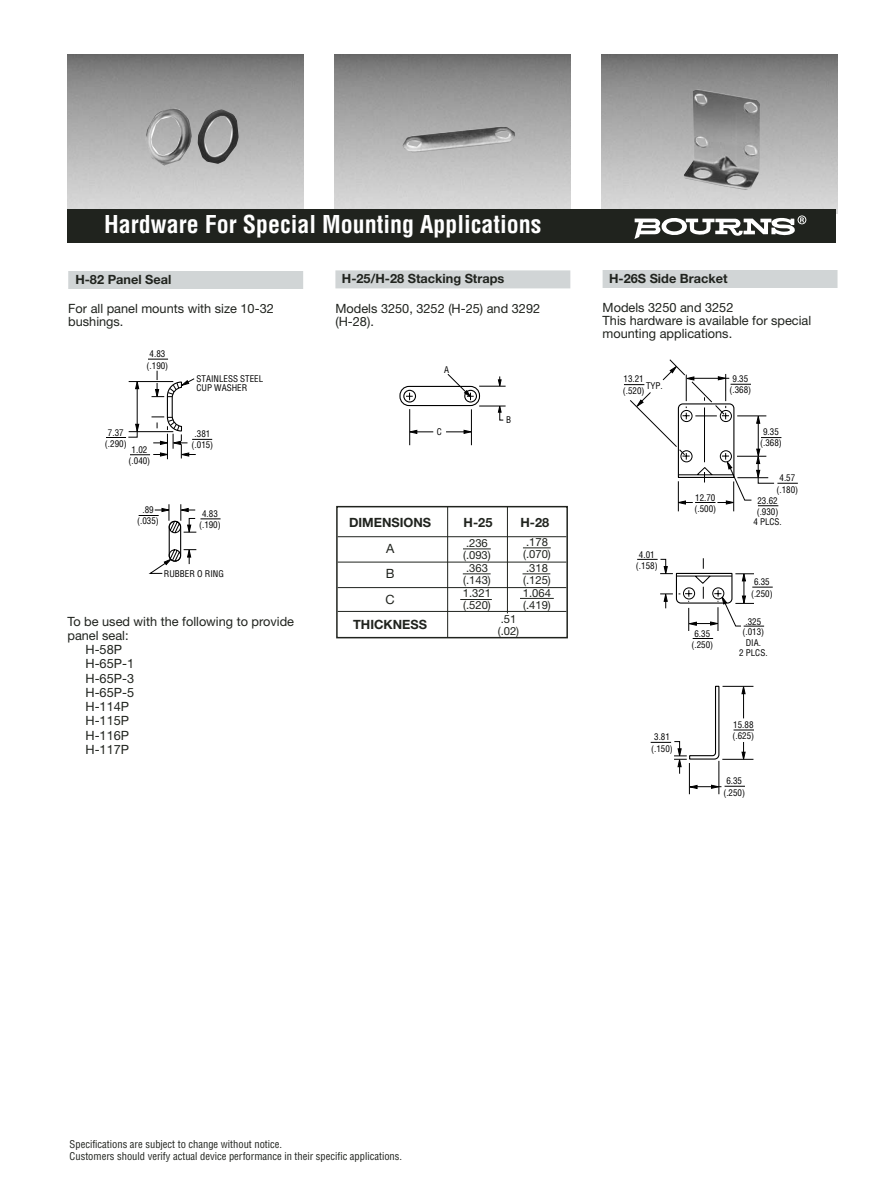
<style>
.page{position:relative;width:891px;height:1188px;background:#fff}
.page>*{position:absolute;margin:0;border:0;box-sizing:border-box;transform-origin:0 0}
.t1{font:700 condensed 24px "Helvetica";color:#fff}
.t2{font:12.75px/12.8px "Helvetica Neue";color:#20231e}
.t3{font:700 12.75px "Helvetica Neue";color:#20231e}
.t4{font:11.25px/12px "Helvetica Neue";color:#20231e}
.t5{font:condensed 10.5px/12px "Helvetica";color:#20231e}
.t6{font:condensed 9px/11.2px "Helvetica";color:#000;text-align:center}
</style>
<div class="page">
<img style="left:68px;top:54px;width:235px;height:155px">
<svg style="left:523px;top:573px;width:27px;height:1px"></svg>
<img style="left:335px;top:54px;width:235px;height:155px">
<img style="left:602px;top:54px;width:236px;height:159px">
<div style="left:335px;top:270px;width:235px;height:18px;background:#d1d5d6"></div>
<div style="left:603px;top:270px;width:235px;height:18px;background:#d1d5d6"></div>
<img style="left:402px;top:126px;width:113px;height:26px">
<img style="left:684px;top:89px;width:76px;height:101px">
<div style="left:68px;top:271px;width:235px;height:18px;background:#d1d5d6"></div>
<hr style="left:409px;top:409px;width:1px;height:36px;background:#000">
<svg style="left:409px;top:430px;width:24px;height:4px"></svg>
<svg style="left:446px;top:430px;width:25px;height:4px"></svg>
<hr style="left:471px;top:409px;width:1px;height:36px;background:#000">
<svg style="left:399px;top:374px;width:107px;height:47px"></svg>
<hr style="left:678px;top:481px;width:1px;height:30px;background:#000">
<hr style="left:733px;top:481px;width:1px;height:30px;background:#000">
<hr style="left:719px;top:761px;width:1px;height:33px;background:#000">
<hr style="left:689px;top:763px;width:1px;height:31px;background:#000">
<hr style="left:722px;top:759px;width:31px;height:1px;background:#000">
<svg style="left:742px;top:742px;width:4px;height:18px"></svg>
<svg style="left:742px;top:685px;width:4px;height:33px"></svg>
<hr style="left:723px;top:686px;width:30px;height:1px;background:#000">
<svg style="left:106px;top:371px;width:106px;height:88px"></svg>
<svg style="left:148px;top:359px;width:20px;height:1px"></svg>
<svg style="left:139px;top:504px;width:82px;height:70px"></svg>
<svg style="left:624px;top:359px;width:174px;height:147px"></svg>
<svg style="left:693px;top:638px;width:20px;height:1px"></svg>
<svg style="left:637px;top:558px;width:136px;height:73px"></svg>
<svg style="left:651px;top:685px;width:69px;height:89px"></svg>
<svg style="left:734px;top:730px;width:20px;height:1px"></svg>
<svg style="left:688px;top:785px;width:57px;height:4px"></svg>
<img style="left:145px;top:108px;width:94px;height:57px">
<hr style="left:338px;top:536px;width:228px;height:1px;background:#20231e">
<hr style="left:338px;top:562px;width:228px;height:1px;background:#20231e">
<hr style="left:338px;top:587px;width:228px;height:1px;background:#20231e">
<hr style="left:338px;top:611px;width:228px;height:1px;background:#20231e">
<div style="left:336px;top:506px;width:232px;height:132px;border:2px solid #20231e"></div>
<hr style="left:507px;top:506px;width:1px;height:107px;background:#20231e">
<hr style="left:447px;top:506px;width:1px;height:131px;background:#20231e">
<svg style="left:463px;top:549px;width:28px;height:1px"></svg>
<svg style="left:463px;top:573px;width:28px;height:1px"></svg>
<hr style="left:460px;top:599px;width:32px;height:1px;background:#20231e">
<svg style="left:523px;top:547px;width:28px;height:1px"></svg>
<hr style="left:520px;top:598px;width:34px;height:1px;background:#20231e">
<div style="left:68px;top:209px;width:768px;height:34px;background:#20231e"></div>
<svg style="left:634px;top:215px;width:172px;height:24px"></svg>
<h1 class="t1" style="left:104px;top:215px;width:439px">Hardware For Special Mounting Applications</h1>
<h2 class="t3" style="left:75px;top:274px;width:98px">H-82 Panel Seal</h2>
<h2 class="t2" style="left:68px;top:304px;width:207px">For all panel mounts with size 10-32 bushings.</h2>
<p class="t6" style="left:147px;top:349px;width:23px">4.83 (.190)</p>
<p class="t6" style="left:105px;top:427px;width:23px">7.37 (.290)</p>
<p class="t6" style="left:129px;top:444px;width:23px">1.02 (.040)</p>
<p class="t6" style="left:137px;top:505px;width:23px">.89 (.035)</p>
<p class="t6" style="left:197px;top:375px;width:68px;line-height:9px;text-align:left">STAINLESS STEEL<br>CUP WASHER</p>
<p class="t6" style="left:192px;top:429px;width:23px">.381 (.015)</p>
<p class="t6" style="left:199px;top:509px;width:23px">4.83 (.190)</p>
<p class="t6" style="left:164px;top:569px;width:61px">RUBBER O RING</p>
<h2 class="t2" style="left:68px;top:616px;width:228px">To be used with the following to provide</h2>
<h2 class="t2" style="left:68px;top:630px;width:63px">panel seal:</h2>
<h2 class="t2" style="left:86px;top:644px;width:38px">H-58P</h2>
<h2 class="t2" style="left:86px;top:659px;width:50px">H-65P-1</h2>
<h2 class="t2" style="left:86px;top:673px;width:50px">H-65P-3</h2>
<h2 class="t2" style="left:86px;top:687px;width:50px">H-65P-5</h2>
<h2 class="t2" style="left:86px;top:701px;width:45px">H-114P</h2>
<h2 class="t2" style="left:86px;top:716px;width:45px">H-115P</h2>
<h2 class="t2" style="left:86px;top:730px;width:45px">H-116P</h2>
<h2 class="t2" style="left:86px;top:744px;width:45px">H-117P</h2>
<h2 class="t3" style="left:342px;top:274px;width:164px">H-25/H-28 Stacking Straps</h2>
<h2 class="t2" style="left:335px;top:303px;width:206px">Models 3250, 3252 (H-25) and 3292 (H-28).</h2>
<p class="t6" style="left:444px;top:365px;width:7px">A</p>
<p class="t6" style="left:437px;top:427px;width:7px">C</p>
<p class="t6" style="left:506px;top:415px;width:7px">B</p>
<h2 class="t3" style="left:349px;top:518px;width:84px">DIMENSIONS</h2>
<h2 class="t3" style="left:464px;top:518px;width:30px">H-25</h2>
<h2 class="t3" style="left:520px;top:518px;width:30px">H-28</h2>
<h2 class="t2" style="left:386px;top:537px;width:11px;line-height:25.5px;text-align:justify">A B C</h2>
<h2 class="t3" style="left:353px;top:620px;width:75px">THICKNESS</h2>
<p class="t4" style="left:523px;top:537px;width:29px">.178 (.070)</p>
<p class="t4" style="left:523px;top:588px;width:30px">1.064 (.419)</p>
<p class="t4" style="left:463px;top:538px;width:29px">.236 (.093)</p>
<p class="t4" style="left:463px;top:563px;width:29px">.363 (.143)</p>
<p class="t4" style="left:463px;top:588px;width:30px">1.321 (.520)</p>
<p class="t4" style="left:523px;top:563px;width:29px">.318 (.125)</p>
<p class="t4" style="left:498px;top:614px;width:23px">.51 (.02)</p>
<h2 class="t3" style="left:609px;top:273px;width:120px">H-26S Side Bracket</h2>
<h2 class="t2" style="left:603px;top:303px;width:210px">Models 3250 and 3252<br>This hardware is available for special mounting applications.</h2>
<p class="t6" style="left:623px;top:374px;width:23px;text-align:left">13.21 (.520)</p>
<p class="t6" style="left:646px;top:381px;width:18px">TYP.</p>
<p class="t6" style="left:636px;top:549px;width:23px">4.01 (.158)</p>
<p class="t6" style="left:730px;top:374px;width:23px">9.35 (.368)</p>
<p class="t6" style="left:760px;top:427px;width:23px">9.35 (.368)</p>
<p class="t6" style="left:777px;top:473px;width:23px">4.57 (.180)</p>
<p class="t6" style="left:694px;top:492px;width:23px;text-align:left">12.70 (.500)</p>
<p class="t6" style="left:753px;top:496px;width:30px;line-height:10.5px">23.62 (.930)<br>4 PLCS.</p>
<p class="t6" style="left:691px;top:628px;width:23px">6.35 (.250)</p>
<p class="t6" style="left:751px;top:577px;width:23px">6.35 (.250)</p>
<p class="t6" style="left:739px;top:617px;width:30px;line-height:10.5px">.325 (.013)<br>DIA.<br>2 PLCS.</p>
<p class="t6" style="left:651px;top:732px;width:23px">3.81 (.150)</p>
<p class="t6" style="left:733px;top:720px;width:23px;text-align:left">15.88 (.625)</p>
<p class="t6" style="left:723px;top:776px;width:23px">6.35 (.250)</p>
<p class="t5" style="left:70px;top:1139px;width:334px">Specifications are subject to change without notice.<br>Customers should verify actual device performance in their specific applications.</p>
</div>
